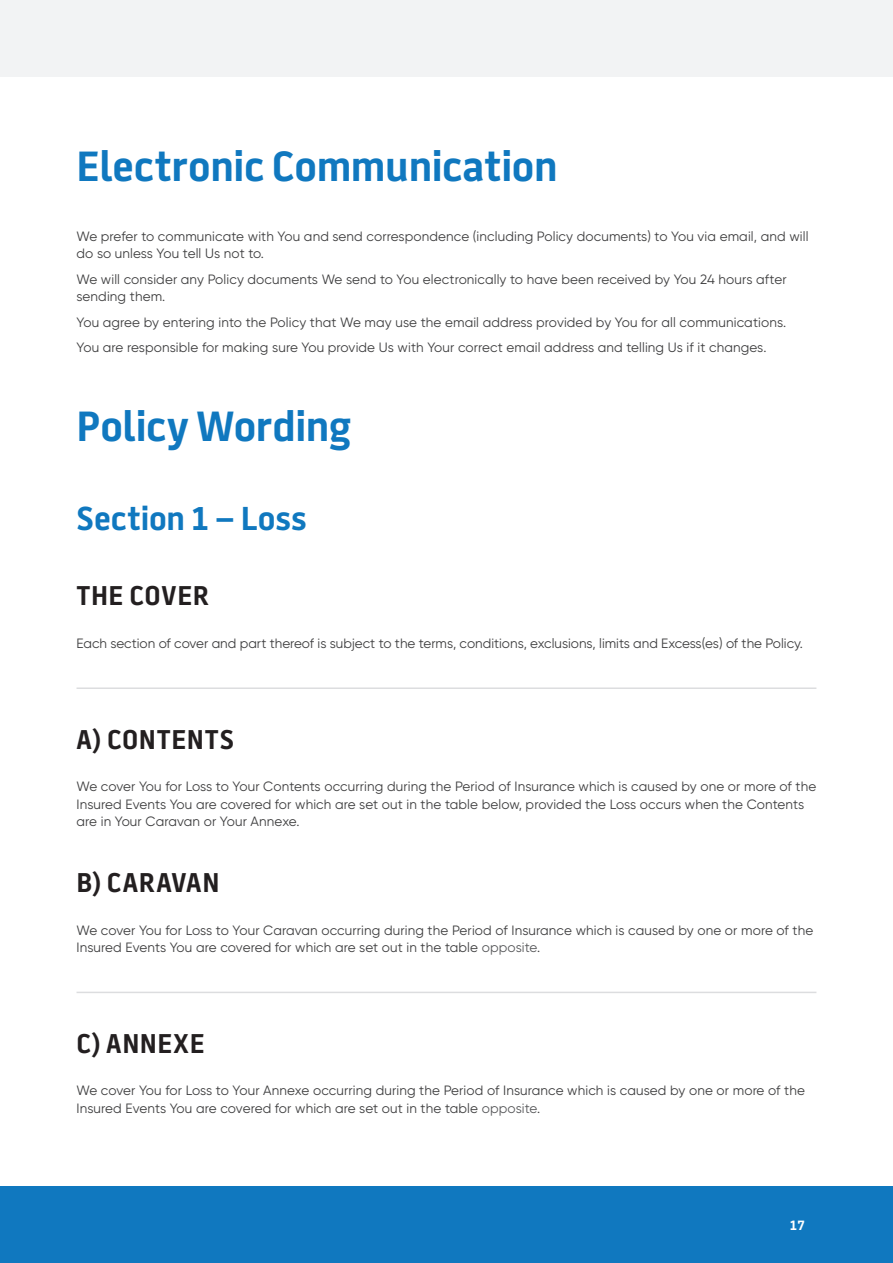
<style>
.page{position:relative;width:893px;height:1263px;background:#fff}
.page>*{position:absolute;margin:0;border:0;box-sizing:border-box;transform-origin:0 0}
.t1{font:700 42px "Battersea SANS";letter-spacing:-.01em;color:#1078bf}
.t2{font:700 33px "Battersea SANS";color:#1078bf}
.t3{font:700 27px "Battersea SANS";letter-spacing:.03em;color:#231f20}
.t4{font:13.5px/17.2px "Gilroy";letter-spacing:.01em;color:#3e3e3f}
.t5{font:700 13.5px "Battersea SANS";color:#fff}
.s1{color:#57585a}
</style>
<div class="page">
<div style="left:0;top:0;width:893px;height:77px;background:#f2f3f4"></div>
<div style="left:0;top:1186px;width:893px;height:77px;background:#1078bf"></div>
<hr style="left:77px;top:687px;width:739px;height:2px;background:#dcdddf">
<hr style="left:77px;top:992px;width:739px;height:1px;background:#dcdddf">
<h1 class="t1" style="left:77px;top:137px;width:483px">Electronic Communication</h1>
<p class="t4" style="left:77px;top:227px;width:733px">We prefer to communicate with You and send correspondence (including Policy documents) to You via email, and will do so unless You tell Us not to.</p>
<p class="t4" style="left:77px;top:270px;width:712px">We will consider any Policy documents We send to You electronically to have been received by You 24 hours after sending them.</p>
<p class="t4" style="left:77px;top:309px;width:711px;line-height:25.8px">You agree by entering into the Policy that We may use the email address provided by You for all communications.<br>You are responsible for making sure You provide Us with Your correct email address and telling Us if it changes.</p>
<h1 class="t1" style="left:77px;top:398px;width:276px">Policy Wording</h1>
<h2 class="t2" style="left:77px;top:496px;width:232px">Section 1 – Loss</h2>
<h3 class="t3" style="left:77px;top:577px;width:134px">THE COVER</h3>
<p class="t4" style="left:77px;top:635px;width:728px">Each section of cover and part thereof is subject to the terms, conditions, exclusions, limits and Excess(es) of the Policy.</p>
<h3 class="t3" style="left:77px;top:720px;width:159px">A) CONTENTS</h3>
<p class="t4" style="left:77px;top:778px;width:741px">We cover You for Loss to Your Contents occurring during the Period of Insurance which is caused by one or more of the<br>Insured Events You are covered for which are set out in the table below, provided the Loss occurs when the Contents are in Your Caravan or Your Annexe.</p>
<h3 class="t3" style="left:77px;top:864px;width:145px">B) CARAVAN</h3>
<p class="t4" style="left:77px;top:921px;width:738px">We cover You for Loss to Your Caravan occurring during the Period of Insurance which is caused by one or more of the<br>Insured Events You are covered for which are set out in the table <span class="s1">opposite</span>.</p>
<h3 class="t3" style="left:77px;top:1025px;width:130px">C) ANNEXE</h3>
<p class="t4" style="left:77px;top:1082px;width:730px">We cover You for Loss to Your Annexe occurring during the Period of Insurance which is caused by one or more of the<br>Insured Events You are covered for which are set out in the table <span class="s1">opposite</span>.</p>
<p class="t5" style="left:790px;top:1215px;width:16px">17</p>
</div>
